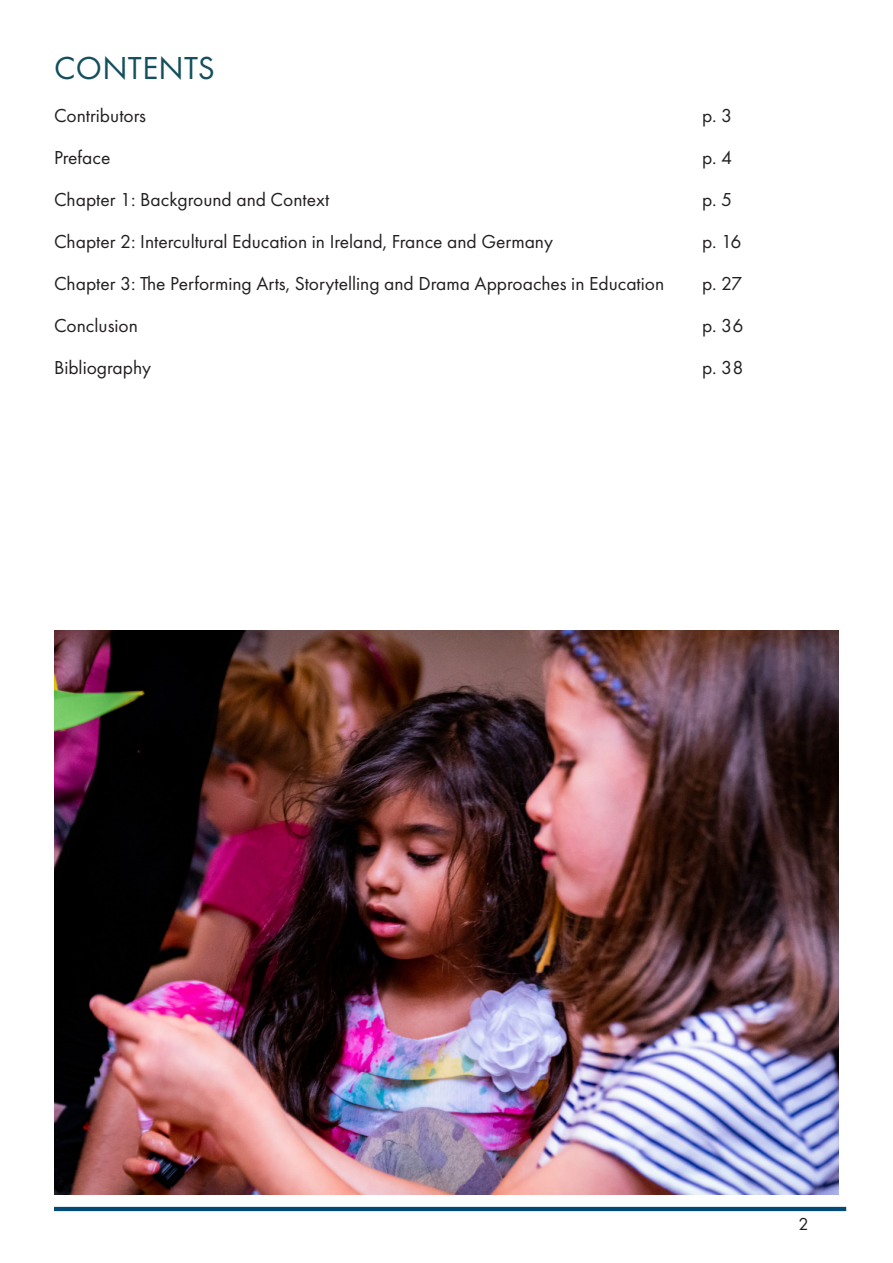
<style>
.page{position:relative;width:893px;height:1263px;background:#fff}
.page>*{position:absolute;margin:0;border:0;box-sizing:border-box;transform-origin:0 0}
.t1{font:33px "Futura PT";letter-spacing:.01em;color:#134f5c}
.t2{font:19.5px "Futura PT";color:#231f20}
.t3{font:18px "Futura PT";color:#231f20}
</style>
<div class="page">
<img style="left:54px;top:630px;width:785px;height:564px">
<hr style="left:54px;top:1207px;width:792px;height:4px;background:#014b76">
<p class="t1" style="left:54px;top:49px;width:162px">CONTENTS</p>
<p class="t2" style="left:54px;top:104px;width:94px">Contributors</p>
<p class="t2" style="left:702px;top:104px;width:32px">p. 3</p>
<p class="t2" style="left:54px;top:146px;width:58px">Preface</p>
<p class="t2" style="left:702px;top:146px;width:32px">p. 4</p>
<p class="t2" style="left:54px;top:188px;width:277px">Chapter 1: Background and Context</p>
<p class="t2" style="left:702px;top:188px;width:32px">p. 5</p>
<p class="t2" style="left:54px;top:230px;width:501px">Chapter 2: Intercultural Education in Ireland, France and Germany</p>
<p class="t2" style="left:702px;top:230px;width:41px">p. 16</p>
<p class="t2" style="left:54px;top:272px;width:612px">Chapter 3: The Performing Arts, Storytelling and Drama Approaches in Education</p>
<p class="t2" style="left:702px;top:272px;width:42px">p. 27</p>
<p class="t2" style="left:54px;top:314px;width:85px">Conclusion</p>
<p class="t2" style="left:702px;top:314px;width:43px">p. 36</p>
<p class="t2" style="left:54px;top:356px;width:99px">Bibliography</p>
<p class="t2" style="left:702px;top:356px;width:43px">p. 38</p>
<p class="t3" style="left:799px;top:1213px;width:12px">2</p>
</div>
